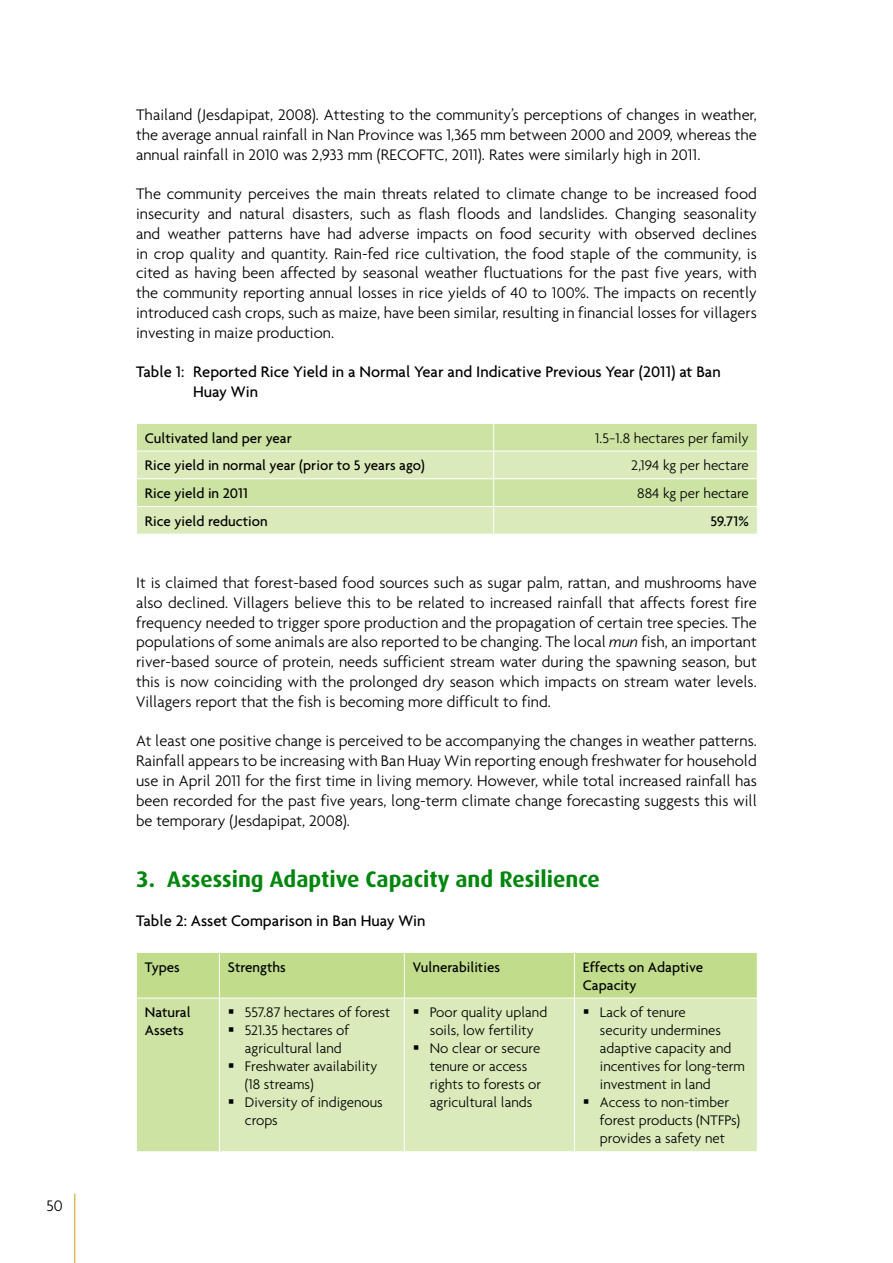
<style>
.page{position:relative;width:893px;height:1263px;background:#fff}
.page>*{position:absolute;margin:0;border:0;box-sizing:border-box;transform-origin:0 0}
.t1{font:700 22.5px "Dax";color:#00860d}
.t2{font:300 16.5px/19.8px "Agenda";color:#000;text-align:justify}
.t3{font:500 16.5px/19.8px "Agenda";color:#000}
.t4{font:300 15px/18px "Agenda";color:#000}
.t5{font:500 15px/18px "Agenda";color:#000}
.s1{font-style:italic}
</style>
<div class="page">
<hr style="left:74px;top:1194px;width:1px;height:69px;background:#d1a10d">
<div style="left:137px;top:424px;width:620px;height:27px;background:#cde3a3"></div>
<svg style="left:137px;top:452px;width:620px;height:82px;background:#d5e7b2"></svg>
<hr style="left:136px;top:478px;width:358px;height:1px;background:#fff">
<hr style="left:494px;top:478px;width:264px;height:1px;background:#fff">
<hr style="left:136px;top:506px;width:358px;height:1px;background:#fff">
<hr style="left:494px;top:506px;width:264px;height:1px;background:#fff">
<svg style="left:493px;top:424px;width:1px;height:110px"></svg>
<div style="left:137px;top:953px;width:620px;height:45px;background:#c1dc8b"></div>
<div style="left:136px;top:998px;width:83px;height:154px;background:#cde3a3"></div>
<div style="left:220px;top:999px;width:537px;height:152px;background:#daeaba"></div>
<hr style="left:136px;top:998px;width:1px;height:153px;background:#fff">
<hr style="left:404px;top:998px;width:1px;height:153px;background:#fff">
<hr style="left:574px;top:998px;width:1px;height:153px;background:#fff">
<hr style="left:219px;top:953px;width:1px;height:45px;background:#fff">
<hr style="left:404px;top:953px;width:1px;height:45px;background:#fff">
<hr style="left:574px;top:953px;width:1px;height:45px;background:#fff">
<hr style="left:136px;top:998px;width:83px;height:1px;background:#fff">
<hr style="left:136px;top:1151px;width:83px;height:1px;background:#fff">
<svg style="left:229px;top:1009px;width:4px;height:5px"></svg>
<svg style="left:229px;top:1027px;width:4px;height:5px"></svg>
<svg style="left:229px;top:1063px;width:4px;height:5px"></svg>
<svg style="left:229px;top:1099px;width:4px;height:5px"></svg>
<svg style="left:414px;top:1009px;width:4px;height:5px"></svg>
<svg style="left:414px;top:1045px;width:4px;height:5px"></svg>
<svg style="left:584px;top:1009px;width:4px;height:5px"></svg>
<svg style="left:584px;top:1099px;width:4px;height:5px"></svg>
<p class="t2" style="left:47px;top:1195px;width:18px">50</p>
<p class="t2" style="left:136px;top:105px;width:622px">Thailand (Jesdapipat, 2008). Attesting to the community’s perceptions of changes in weather, the average annual rainfall in Nan Province was 1,365 mm between 2000 and 2009, whereas the annual rainfall in 2010 was 2,933 mm (RECOFTC, 2011). Rates were similarly high in 2011.</p>
<p class="t2" style="left:136px;top:184px;width:622px">The community perceives the main threats related to climate change to be increased food insecurity and natural disasters, such as flash floods and landslides. Changing seasonality and weather patterns have had adverse impacts on food security with observed declines in crop quality and quantity. Rain-fed rice cultivation, the food staple of the community, is cited as having been affected by seasonal weather fluctuations for the past five years, with the community reporting annual losses in rice yields of 40 to 100%. The impacts on recently introduced cash crops, such as maize, have been similar, resulting in financial losses for villagers investing in maize production.</p>
<p class="t3" style="left:193px;top:362px;width:529px;text-indent:-57px">Table 1: Reported Rice Yield in a Normal Year and Indicative Previous Year (2011) at Ban<br>Huay Win</p>
<p class="t5" style="left:145px;top:428px;width:148px">Cultivated land per year</p>
<p class="t4" style="left:595px;top:428px;width:155px">1.5−1.8 hectares per family</p>
<p class="t5" style="left:145px;top:456px;width:281px">Rice yield in normal year (prior to 5 years ago)</p>
<p class="t4" style="left:631px;top:456px;width:119px">2,194 kg per hectare</p>
<p class="t5" style="left:145px;top:484px;width:105px">Rice yield in 2011</p>
<p class="t4" style="left:637px;top:484px;width:113px">884 kg per hectare</p>
<p class="t5" style="left:145px;top:511px;width:124px">Rice yield reduction</p>
<p class="t5" style="left:710px;top:511px;width:40px">59.71%</p>
<p class="t2" style="left:136px;top:572px;width:622px">It is claimed that forest-based food sources such as sugar palm, rattan, and mushrooms have also declined. Villagers believe this to be related to increased rainfall that affects forest fire frequency needed to trigger spore production and the propagation of certain tree species. The populations of some animals are also reported to be changing. The local <span class="s1">mun</span> fish, an important river-based source of protein, needs sufficient stream water during the spawning season, but this is now coinciding with the prolonged dry season which impacts on stream water levels.<br>Villagers report that the fish is becoming more difficult to find.</p>
<p class="t2" style="left:136px;top:731px;width:622px">At least one positive change is perceived to be accompanying the changes in weather patterns.<br>Rainfall appears to be increasing with Ban Huay Win reporting enough freshwater for household use in April 2011 for the first time in living memory. However, while total increased rainfall has been recorded for the past five years, long-term climate change forecasting suggests this will be temporary (Jesdapipat, 2008).</p>
<h1 class="t1" style="left:136px;top:866px;width:465px">3. Assessing Adaptive Capacity and Resilience</h1>
<p class="t3" style="left:136px;top:910px;width:291px">Table 2: Asset Comparison in Ban Huay Win</p>
<p class="t5" style="left:145px;top:957px;width:36px">Types</p>
<p class="t5" style="left:228px;top:957px;width:59px">Strengths</p>
<p class="t5" style="left:413px;top:957px;width:89px">Vulnerabilities</p>
<p class="t5" style="left:583px;top:957px;width:122px">Effects on Adaptive<br>Capacity</p>
<p class="t5" style="left:145px;top:1003px;width:47px">Natural<br>Assets</p>
<p class="t4" style="left:245px;top:1003px;width:147px">557.87 hectares of forest<br>521.35 hectares of agricultural land<br>Freshwater availability (18 streams)<br>Diversity of indigenous crops</p>
<p class="t4" style="left:430px;top:1003px;width:119px">Poor quality upland soils, low fertility<br>No clear or secure tenure or access rights to forests or agricultural lands</p>
<p class="t4" style="left:600px;top:1003px;width:147px">Lack of tenure<br>security undermines adaptive capacity and incentives for long-term investment in land<br>Access to non-timber forest products (NTFPs) provides a safety net</p>
</div>
